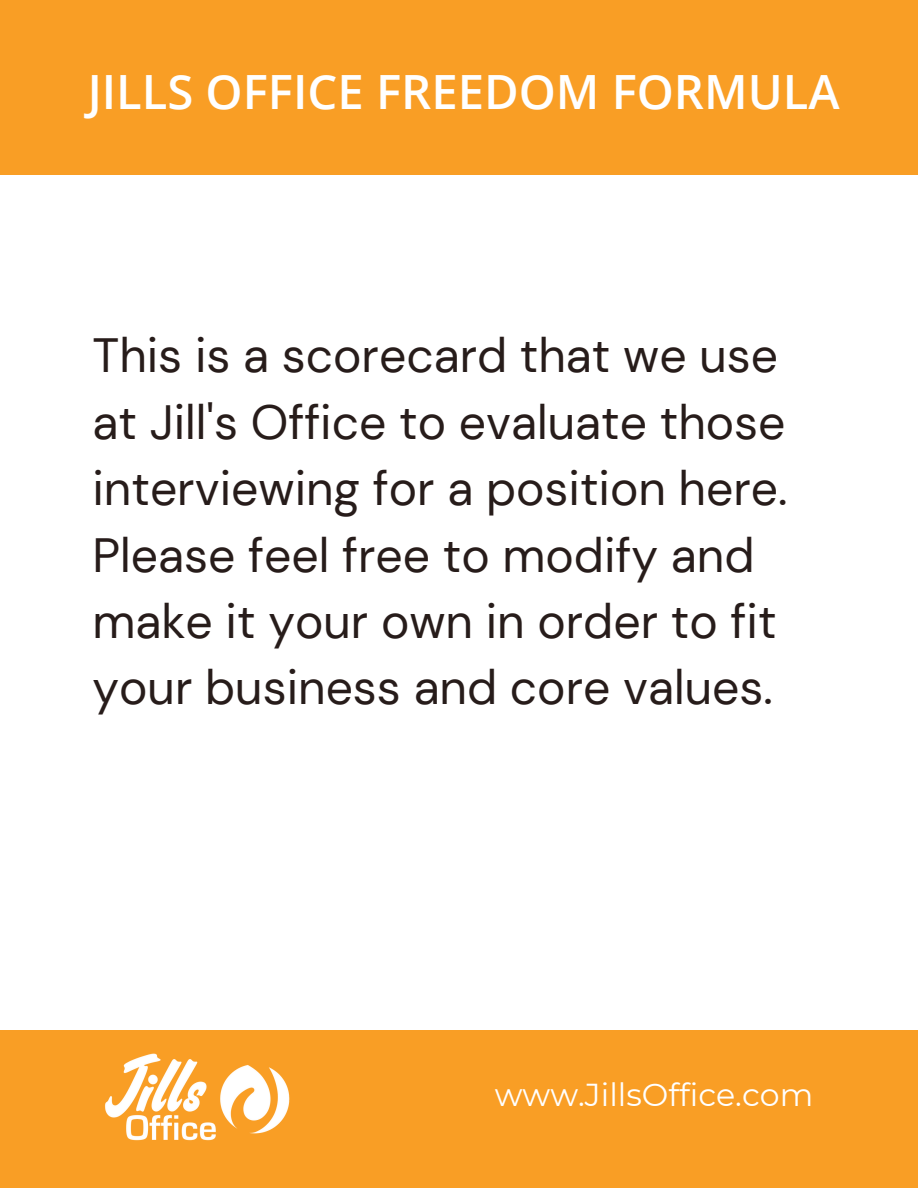
<style>
.page{position:relative;width:918px;height:1188px;background:#fff}
.page>*{position:absolute;margin:0;border:0;box-sizing:border-box;transform-origin:0 0}
.t1{font:48px/66.3px "DM Sans";color:#271c1a}
.t2{font:600 47.25px "Open Sans";color:#fff}
.t3{font:31.65px "Montserrat";color:#fff}
</style>
<div class="page">
<div style="left:0;top:1030px;width:918px;height:158px;background:#f99e25"></div>
<div style="left:0;top:0;width:918px;height:175px;background:#f99e25"></div>
<img style="left:105px;top:1053px;width:185px;height:88px">
<p class="t2" style="left:88px;top:58px;width:753px">JILLS OFFICE FREEDOM FORMULA</p>
<p class="t1" style="left:93px;top:323px;width:696px">This is a scorecard that we use at Jill's Office to evaluate those interviewing for a position here.<br>Please feel free to modify and make it your own in order to fit your business and core values.</p>
<p class="t3" style="left:495px;top:1075px;width:320px">www.JillsOffice.com</p>
</div>
